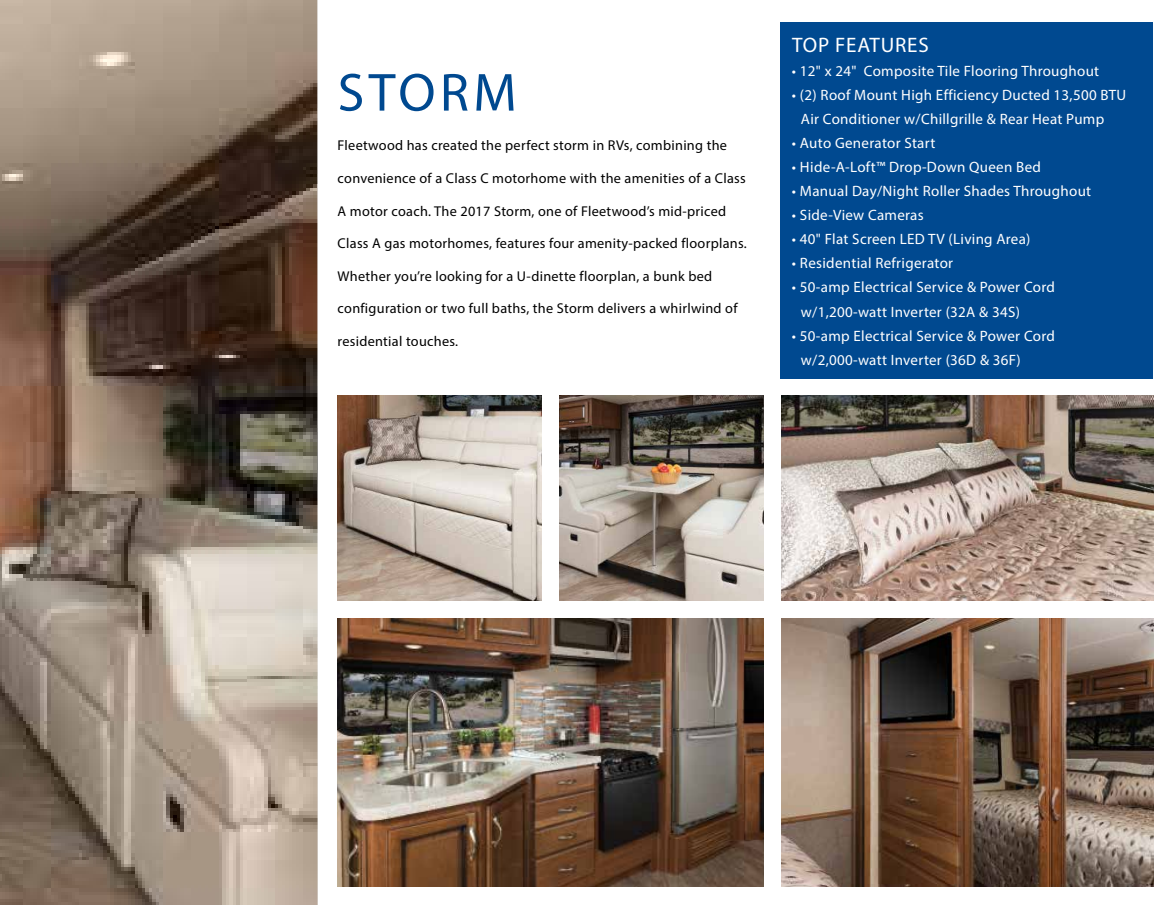
<style>
.page{position:relative;width:1175px;height:905px;background:#fff}
.page>*{position:absolute;margin:0;border:0;box-sizing:border-box;transform-origin:0 0}
.t1{font:54px "Myriad Pro";letter-spacing:.08em;color:#004990}
.t2{font:21px "Myriad Pro";letter-spacing:.04em;color:#fff}
.t3{font:15px/24px "Myriad Pro";letter-spacing:.02em;color:#fff}
.t4{font:14.25px "Myriad Pro";letter-spacing:.02em;color:#000}
</style>
<div class="page">
<img style="left:338px;top:618px;width:425px;height:268px">
<img style="left:559px;top:396px;width:204px;height:204px">
<img style="left:338px;top:396px;width:203px;height:204px">
<div style="left:780px;top:22px;width:373px;height:356px;background:#004990"></div>
<img style="left:781px;top:618px;width:372px;height:268px">
<img style="left:781px;top:396px;width:372px;height:204px">
<img style="left:0;top:0;width:317px;height:904px">
<h1 class="t1" style="left:338px;top:59px;width:180px">STORM</h1>
<p class="t4" style="left:338px;top:137px;width:391px">Fleetwood has created the perfect storm in RVs, combining the</p>
<p class="t4" style="left:338px;top:169px;width:409px">convenience of a Class C motorhome with the amenities of a Class</p>
<p class="t4" style="left:338px;top:202px;width:390px">A motor coach. The 2017 Storm, one of Fleetwood’s mid-priced</p>
<p class="t4" style="left:338px;top:234px;width:411px">Class A gas motorhomes, features four amenity-packed floorplans.</p>
<p class="t4" style="left:338px;top:267px;width:376px">Whether you’re looking for a U-dinette floorplan, a bunk bed</p>
<p class="t4" style="left:338px;top:299px;width:401px">configuration or two full baths, the Storm delivers a whirlwind of</p>
<p class="t4" style="left:338px;top:332px;width:122px">residential touches.</p>
<h2 class="t2" style="left:792px;top:32px;width:138px">TOP FEATURES</h2>
<p class="t3" style="left:792px;top:59px;width:309px">• 12" x 24" Composite Tile Flooring Throughout</p>
<p class="t3" style="left:801px;top:83px;width:327px;text-indent:-9px">• (2) Roof Mount High Efficiency Ducted 13,500 BTU<br>Air Conditioner w/Chillgrille &amp; Rear Heat Pump</p>
<p class="t3" style="left:792px;top:131px;width:145px">• Auto Generator Start</p>
<p class="t3" style="left:792px;top:155px;width:250px">• Hide-A-Loft™ Drop-Down Queen Bed</p>
<p class="t3" style="left:792px;top:179px;width:301px">• Manual Day/Night Roller Shades Throughout</p>
<p class="t3" style="left:792px;top:203px;width:133px">• Side-View Cameras</p>
<p class="t3" style="left:792px;top:227px;width:240px">• 40" Flat Screen LED TV (Living Area)</p>
<p class="t3" style="left:792px;top:251px;width:163px">• Residential Refrigerator</p>
<p class="t3" style="left:801px;top:275px;width:255px;text-indent:-9px">• 50-amp Electrical Service &amp; Power Cord w/1,200-watt Inverter (32A &amp; 34S)</p>
<p class="t3" style="left:801px;top:323px;width:255px;text-indent:-9px">• 50-amp Electrical Service &amp; Power Cord w/2,000-watt Inverter (36D &amp; 36F)</p>
</div>
